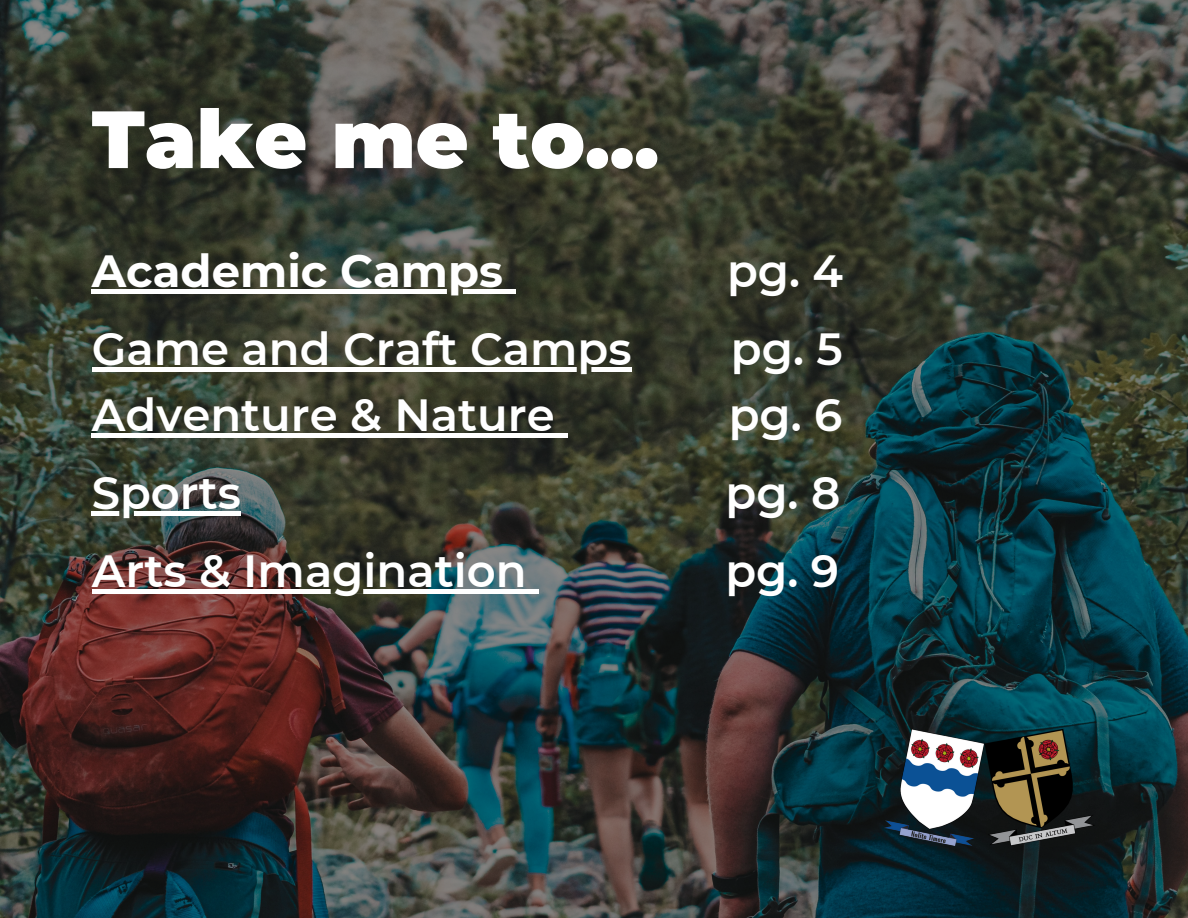
<style>
.page{position:relative;width:1188px;height:918px;background:#fff}
.page>*{position:absolute;margin:0;border:0;box-sizing:border-box;transform-origin:0 0}
.t1{font:900 81px "Montserrat";color:#fff}
.t2{font:600 45px "Montserrat";color:#fff}
.t3{font:700 45px "Montserrat";color:#fff}
</style>
<div class="page">
<img style="left:0;top:0;width:1188px;height:918px">
<hr style="left:92px;top:290px;width:411px;height:4px;background:#fff">
<hr style="left:503px;top:290px;width:13px;height:4px;background:#fff">
<div style="left:92px;top:367px;width:540px;height:5px;background:#fff"></div>
<hr style="left:92px;top:434px;width:463px;height:4px;background:#fff">
<hr style="left:555px;top:434px;width:12px;height:4px;background:#fff">
<img style="left:872px;top:681px;width:252px;height:215px">
<div style="left:92px;top:511px;width:149px;height:5px;background:#fff"></div>
<hr style="left:92px;top:589px;width:435px;height:4px;background:#fff">
<hr style="left:527px;top:589px;width:12px;height:4px;background:#fff">
<h1 class="t1" style="left:92px;top:90px;width:569px">Take me to...</h1>
<p class="t3" style="left:92px;top:244px;width:413px">Academic Camps</p>
<p class="t2" style="left:727px;top:244px;width:118px">pg. 4</p>
<p class="t2" style="left:92px;top:321px;width:541px">Game and Craft Camps</p>
<p class="t2" style="left:731px;top:321px;width:113px">pg. 5</p>
<p class="t2" style="left:92px;top:388px;width:465px">Adventure &amp; Nature</p>
<p class="t2" style="left:729px;top:388px;width:115px">pg. 6</p>
<p class="t2" style="left:92px;top:465px;width:151px">Sports</p>
<p class="t2" style="left:726px;top:465px;width:116px">pg. 8</p>
<p class="t2" style="left:92px;top:543px;width:436px">Arts &amp; Imagination</p>
<p class="t2" style="left:725px;top:543px;width:115px">pg. 9</p>
</div>
